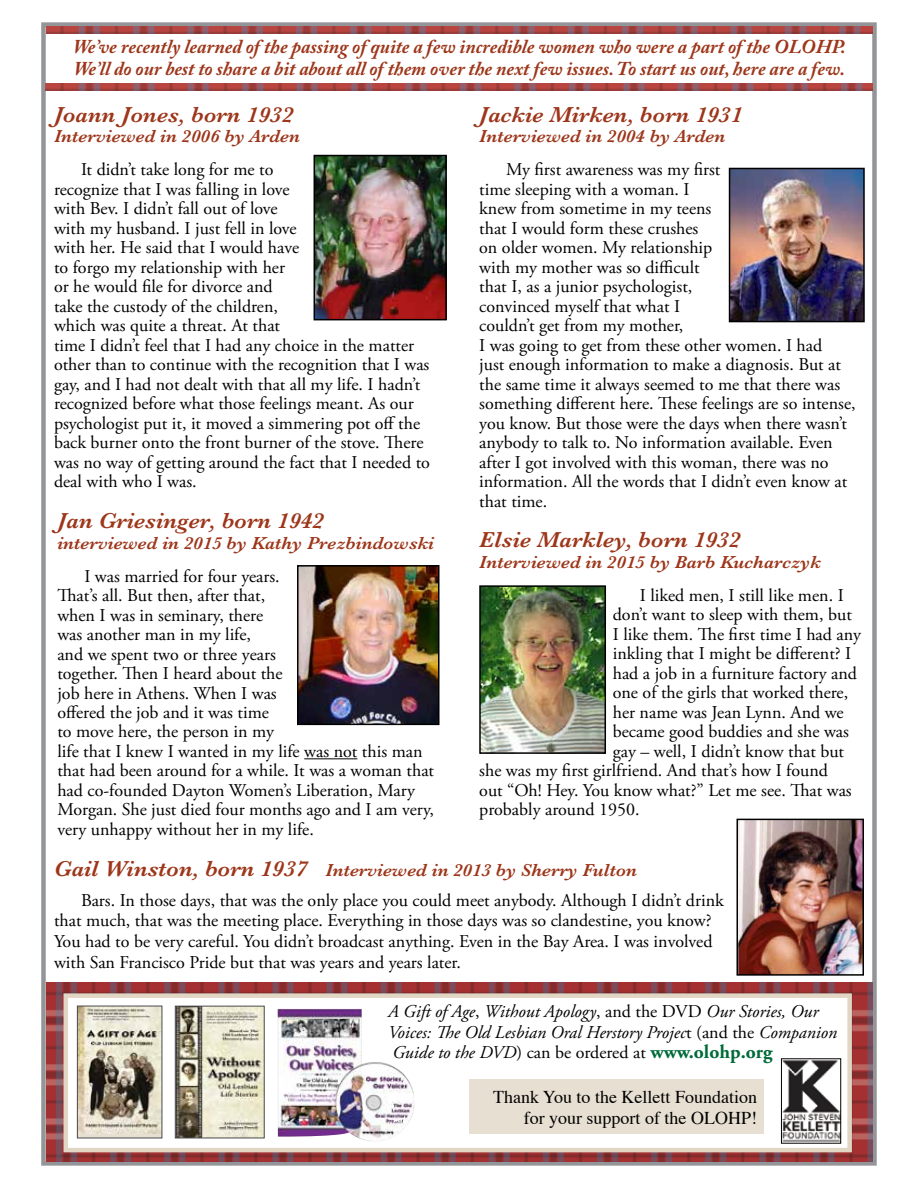
<style>
.page{position:relative;width:918px;height:1188px;background:#fff}
.page>*{position:absolute;margin:0;border:0;box-sizing:border-box;transform-origin:0 0}
.t1{font:italic 600 22.5px "Baskerville";color:#9d361a;scale:1.05 1}
.t2{font:italic 700 19.5px/22.5px "Adobe Caslon Pro";color:#9d361a}
.t3{font:18px/19.5px "Adobe Garamond Pro";color:#000}
.t4{font:italic 600 18px "Baskerville";color:#9d361a;scale:1.05 1}
.t5{font:italic 18px/20.7px "Adobe Garamond Pro";color:#000}
.t6{font:18px/21.6px "Times";color:#000;text-align:right}
.s1{font-size:22.5px}
.s2{font-style:normal}
.s3{font-weight:700;font-style:normal;font-size:19.5px;color:#006a39}
</style>
<div class="page">
<div style="left:41px;top:22px;width:836px;height:1144px;background:#fff;border:4px solid #939598"></div>
<img style="left:46px;top:983px;width:826px;height:179px">
<div style="left:64px;top:993px;width:788px;height:159px;background:#fff;border:4px solid #e1d5c3"></div>
<div style="left:77px;top:1006px;width:85px;height:132px;background:#e7dfd2"></div>
<img style="left:79px;top:1008px;width:81px;height:125px">
<div style="left:77px;top:1006px;width:85px;height:132px;border:1px solid #4a4a4d"></div>
<img style="left:177px;top:1008px;width:85px;height:128px">
<div style="left:175px;top:1006px;width:89px;height:132px;border:1px solid #4a4a4d"></div>
<div style="left:470px;top:1080px;width:294px;height:54px;background:#e7dfd2"></div>
<img style="left:783px;top:1060px;width:56px;height:82px">
<div style="left:781px;top:1058px;width:60px;height:86px;border:1px solid #000"></div>
<img style="left:46px;top:26px;width:827px;height:7px">
<img style="left:278px;top:1009px;width:137px;height:132px">
<hr style="left:304px;top:758px;width:53px;height:1px;background:#000">
<img style="left:300px;top:568px;width:137px;height:154px">
<div style="left:297px;top:565px;width:143px;height:160px;border:2px solid #000"></div>
<img style="left:317px;top:158px;width:127px;height:159px">
<div style="left:314px;top:155px;width:133px;height:165px;border:2px solid #000"></div>
<img style="left:732px;top:171px;width:130px;height:148px">
<div style="left:729px;top:168px;width:136px;height:154px;border:2px solid #000"></div>
<img style="left:482px;top:588px;width:121px;height:163px">
<div style="left:479px;top:585px;width:127px;height:169px;border:2px solid #000"></div>
<img style="left:46px;top:83px;width:827px;height:7px">
<img style="left:739px;top:822px;width:122px;height:151px">
<div style="left:736px;top:819px;width:128px;height:157px;border:2px solid #000"></div>
<p class="t2" style="left:73px;top:35px;width:774px">We’ve recently learned of the passing of quite a few incredible women who were a part of the OLOHP.<br>We’ll do our best to share a bit about all of them over the next few issues. To start us out, here are a few.</p>
<p class="t1" style="left:54px;top:99px;width:230px">Joann Jones, born 1932</p>
<p class="t4" style="left:54px;top:124px;width:236px">Interviewed in 2006 by Arden</p>
<p class="t3" style="left:54px;top:160px;width:377px;text-indent:27px">It didn’t take long for me to<br>recognize that I was falling in love<br>with Bev. I didn’t fall out of love<br>with my husband. I just fell in love<br>with her. He said that I would have<br>to forgo my relationship with her<br>or he would file for divorce and<br>take the custody of the children,<br>which was quite a threat. At that<br>time I didn’t feel that I had any choice in the matter other than to continue with the recognition that I was gay, and I had not dealt with that all my life. I hadn’t recognized before what those feelings meant. As our psychologist put it, it moved a simmering pot off the back burner onto the front burner of the stove. There was no way of getting around the fact that I needed to deal with who I was.</p>
<p class="t1" style="left:57px;top:505px;width:256px">Jan Griesinger, born 1942</p>
<p class="t4" style="left:57px;top:530px;width:360px">interviewed in 2015 by Kathy Prezbindowski</p>
<p class="t3" style="left:57px;top:567px;width:378px;text-indent:27px">I was married for four years.<br>That’s all. But then, after that,<br>when I was in seminary, there<br>was another man in my life,<br>and we spent two or three years<br>together. Then I heard about the<br>job here in Athens. When I was<br>offered the job and it was time<br>to move here, the person in my<br>life that I knew I wanted in my life was not this man that had been around for a while. It was a woman that had co-founded Dayton Women’s Liberation, Mary Morgan. She just died four months ago and I am very, very unhappy without her in my life.</p>
<p class="t1" style="left:479px;top:99px;width:252px">Jackie Mirken, born 1931</p>
<p class="t4" style="left:479px;top:124px;width:236px">Interviewed in 2004 by Arden</p>
<p class="t3" style="left:479px;top:161px;width:378px;text-indent:27px">My first awareness was my first<br>time sleeping with a woman. I<br>knew from sometime in my teens<br>that I would form these crushes<br>on older women. My relationship<br>with my mother was so difficult<br>that I, as a junior psychologist,<br>convinced myself that what I<br>couldn’t get from my mother,<br>I was going to get from these other women. I had<br>just enough information to make a diagnosis. But at the same time it always seemed to me that there was something different here. These feelings are so intense, you know. But those were the days when there wasn’t anybody to talk to. No information available. Even after I got involved with this woman, there was no information. All the words that I didn’t even know at that time.</p>
<p class="t1" style="left:479px;top:525px;width:251px">Elsie Markley, born 1932</p>
<p class="t4" style="left:479px;top:550px;width:327px">Interviewed in 2015 by Barb Kucharczyk</p>
<p class="t3" style="left:640px;top:586px;width:206px">I liked men, I still like men. I</p>
<p class="t3" style="left:613px;top:606px;width:241px">don’t want to sleep with them, but</p>
<p class="t3" style="left:613px;top:625px;width:250px">I like them. The first time I had any</p>
<p class="t3" style="left:613px;top:645px;width:240px">inkling that I might be different? I</p>
<p class="t3" style="left:613px;top:664px;width:246px">had a job in a furniture factory and</p>
<p class="t3" style="left:613px;top:684px;width:237px">one of the girls that worked there,</p>
<p class="t3" style="left:613px;top:703px;width:233px">her name was Jean Lynn. And we</p>
<p class="t3" style="left:613px;top:723px;width:238px">became good buddies and she was</p>
<p class="t3" style="left:613px;top:742px;width:233px">gay – well, I didn’t know that but</p>
<p class="t3" style="left:479px;top:762px;width:350px">she was my first girlfriend. And that’s how I found</p>
<p class="t3" style="left:479px;top:781px;width:374px">out “Oh! Hey. You know what?” Let me see. That was</p>
<p class="t3" style="left:479px;top:801px;width:162px">probably around 1950.</p>
<p class="t4" style="left:54px;top:858px;width:557px"><span class="s1">Gail Winston, born 1937</span> Interviewed in 2013 by Sherry Fulton</p>
<p class="t3" style="left:54px;top:890px;width:671px;line-height:20.7px;text-indent:27px">Bars. In those days, that was the only place you could meet anybody. Although I didn’t drink that much, that was the meeting place. Everything in those days was so clandestine, you know?<br>You had to be very careful. You didn’t broadcast anything. Even in the Bay Area. I was involved with San Francisco Pride but that was years and years later.</p>
<p class="t5" style="left:388px;top:1001px;width:451px">A Gift of Age<span class="s2">,</span> Without Apology<span class="s2">, and the DVD</span> Our Stories, Our<br>Voices: The Old Lesbian Oral Herstory Projec<span class="s2">t (and the</span> Companion<br>Guide to the DVD<span class="s2">) can be ordered at</span> <span class="s3">www.olohp.org</span></p>
<p class="t6" style="left:493px;top:1084px;width:266px">Thank You to the Kellett Foundation for your support of the OLOHP!</p>
</div>
